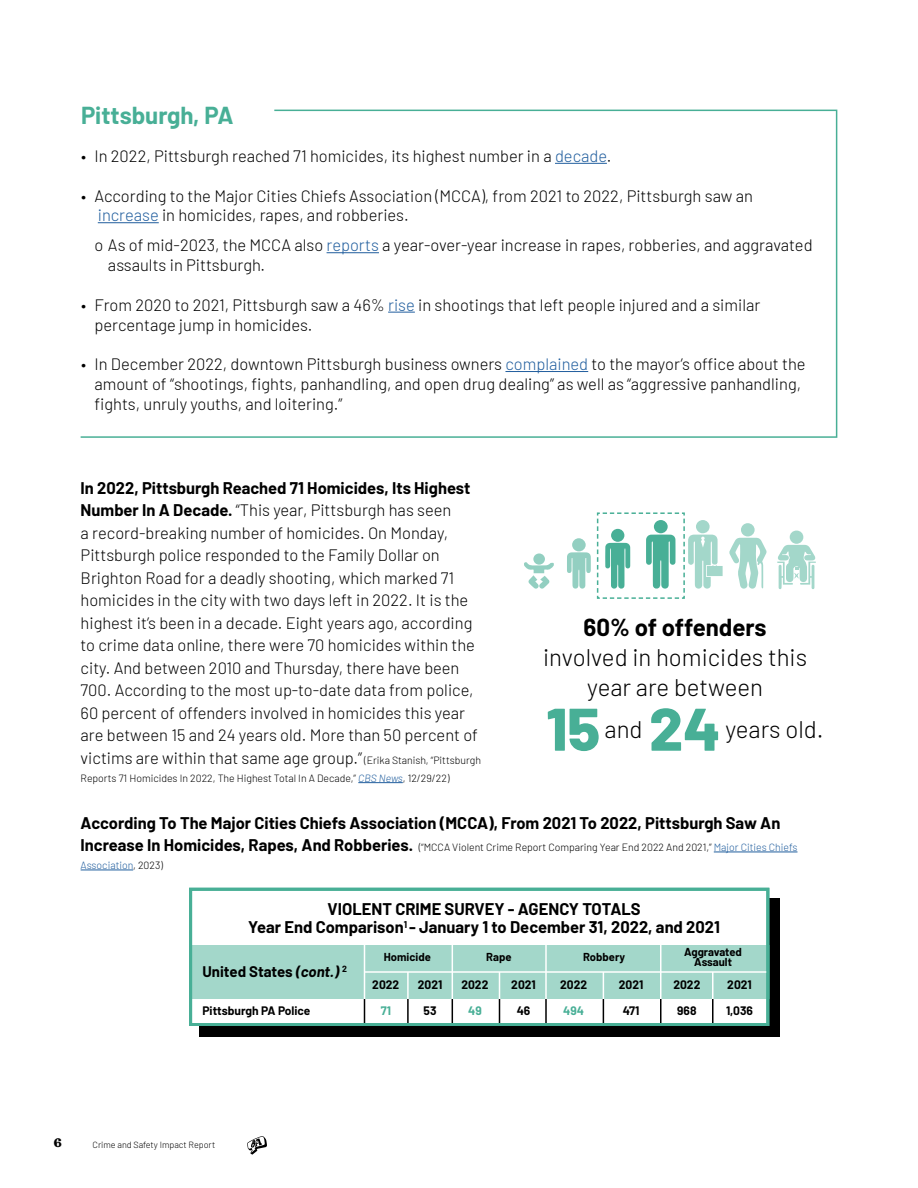
<style>
.page{position:relative;width:918px;height:1188px;background:#fff}
.page>*{position:absolute;margin:0;border:0;box-sizing:border-box;transform-origin:0 0}
.t1{font:800 60px "Barlow";color:#48af96}
.t2{font:300 24px/30px "Barlow";color:#000;text-align:center}
.t3{font:700 24px "Barlow";color:#000}
.t4{font:700 24px "Barlow";color:#48af96}
.t5{font:18px "Margin";color:#000}
.t6{font:300 16.5px/22.5px "Barlow";color:#000}
.t7{font:700 16.5px/18px "Barlow";color:#000;text-align:center}
.t8{font:700 15px "Barlow";color:#000}
.t9{font:700 12px/25.7px "Barlow";color:#000;text-align:center}
.t10{font:700 12px "Barlow";color:#48af96}
.t11{font:700 11.25px "Barlow";color:#000}
.t12{font:300 10.5px "Barlow";color:#000}
.t13{font:300 10.5px "Barlow";color:#215e9e}
.t14{font:300 9px "Barlow";color:#000}
.s1{color:#215e9e}
.s2{font-weight:700}
.s3{font-size:10.5px}
.s4{font-style:italic;color:#215e9e}
.s5{color:#000}
.s6{font-style:italic}
</style>
<div class="page">
<div style="left:200px;top:898px;width:580px;height:139px;background:#000"></div>
<div style="left:189px;top:888px;width:580px;height:138px;background:#fff"></div>
<div style="left:189px;top:945px;width:581px;height:54px;background:#a3d7ca"></div>
<svg style="left:81px;top:110px;width:756px;height:328px"></svg>
<hr style="left:555px;top:163px;width:52px;height:1px;background:#215e9e">
<hr style="left:98px;top:222px;width:61px;height:1px;background:#215e9e">
<hr style="left:327px;top:252px;width:52px;height:1px;background:#215e9e">
<svg style="left:388px;top:312px;width:27px;height:1px"></svg>
<hr style="left:505px;top:371px;width:83px;height:1px;background:#215e9e">
<hr style="left:358px;top:782px;width:45px;height:1px;background:#215e9e">
<hr style="left:714px;top:852px;width:83px;height:1px;background:#215e9e">
<hr style="left:81px;top:870px;width:52px;height:1px;background:#215e9e">
<hr style="left:364px;top:945px;width:1px;height:58px;background:#fff">
<svg style="left:364px;top:999px;width:1px;height:23px"></svg>
<hr style="left:407px;top:972px;width:2px;height:31px;background:#fff">
<hr style="left:407px;top:999px;width:2px;height:27px;background:#000">
<hr style="left:452px;top:945px;width:1px;height:58px;background:#fff">
<svg style="left:452px;top:999px;width:1px;height:23px"></svg>
<hr style="left:499px;top:972px;width:1px;height:31px;background:#fff">
<svg style="left:499px;top:999px;width:1px;height:23px"></svg>
<hr style="left:545px;top:945px;width:2px;height:58px;background:#fff">
<hr style="left:545px;top:999px;width:2px;height:27px;background:#000">
<hr style="left:603px;top:972px;width:1px;height:31px;background:#fff">
<svg style="left:603px;top:999px;width:1px;height:23px"></svg>
<hr style="left:712px;top:972px;width:2px;height:31px;background:#fff">
<hr style="left:712px;top:999px;width:2px;height:27px;background:#000">
<hr style="left:660px;top:945px;width:2px;height:58px;background:#fff">
<hr style="left:660px;top:999px;width:2px;height:27px;background:#000">
<hr style="left:364px;top:971px;width:403px;height:2px;background:#fff">
<svg style="left:729px;top:538px;width:38px;height:51px"></svg>
<div style="left:790px;top:531px;width:13px;height:13px;background:#a3d7ca;border-radius:50%"></div>
<svg style="left:741px;top:523px;width:14px;height:14px"></svg>
<svg style="left:533px;top:553px;width:12px;height:12px"></svg>
<svg style="left:524px;top:562px;width:30px;height:27px"></svg>
<svg style="left:777px;top:545px;width:39px;height:44px"></svg>
<svg style="left:567px;top:512px;width:156px;height:87px"></svg>
<div style="left:189px;top:888px;width:580px;height:138px;border:3px solid #48af96"></div>
<svg style="left:247px;top:1136px;width:20px;height:19px"></svg>
<h2 class="t4" style="left:81px;top:98px;width:154px">Pittsburgh, PA</h2>
<p class="t6" style="left:81px;top:144px;width:7px">•</p>
<p class="t6" style="left:81px;top:183px;width:7px">•</p>
<p class="t6" style="left:81px;top:292px;width:7px">•</p>
<p class="t6" style="left:81px;top:352px;width:7px">•</p>
<p class="t6" style="left:94px;top:144px;width:519px">In 2022, Pittsburgh reached 71 homicides, its highest number in a <span class="s1">decade</span>.</p>
<p class="t6" style="left:94px;top:183px;width:660px">According to the Major Cities Chiefs Association (MCCA ,) from 2021 to 2022, Pittsburgh saw an</p>
<p class="t6" style="left:94px;top:199px;width:720px;line-height:30px"><span class="s1">increase</span> in homicides, rapes, and robberies.<br>o As of mid-2023, the MCCA also <span class="s1">reports</span> a year-over-year increase in rapes, robberies, and aggravated</p>
<p class="t6" style="left:108px;top:253px;width:159px">assaults in Pittsburgh.</p>
<p class="t6" style="left:94px;top:292px;width:667px">From 2020 to 2021, Pittsburgh saw a 46% <span class="s1">rise</span> in shootings that left people injured and a similar</p>
<p class="t6" style="left:94px;top:312px;width:220px">percentage jump in homicides.</p>
<p class="t6" style="left:94px;top:352px;width:713px">In December 2022, downtown Pittsburgh business owners <span class="s1">complained</span> to the mayors’ office about the</p>
<p class="t6" style="left:94px;top:373px;width:708px;line-height:19.8px">amount of “shootings, fights, panhandling, and open drug dealing” as well as “aggressive panhandling, fights, unruly youths, and loitering “.</p>
<p class="t6" style="left:81px;top:475px;width:399px"><span class="s2">In 2022, Pittsburgh Reached 71 Homicides, Its Highest Number In A Decade</span> “<span class="s2">.</span> This year, Pittsburgh has seen<br>a record-breaking number of homicides. On Monday, Pittsburgh police responded to the Family Dollar on Brighton Road for a deadly shooting, which marked 71 homicides in the city with two days left in 2022. It is the highest its’ been in a decade. Eight years ago, according to crime data online, there were 70 homicides within the city. And between 2010 and Thursday, there have been 700. According to the most up-to-date data from police, 60 percent of offenders involved in homicides this year are between 15 and 24 years old. More than 50 percent of</p>
<p class="t12" style="left:367px;top:753px;width:116px">Erika Stanish “, Pittsburgh</p>
<h2 class="t3" style="left:584px;top:609px;width:185px">60% of offenders</h2>
<h2 class="t2" style="left:543px;top:640px;width:266px">involved in homicides this year are between</h2>
<h1 class="t1" style="left:649px;top:684px;width:73px">24</h1>
<h1 class="t1" style="left:546px;top:684px;width:56px">15</h1>
<h2 class="t2" style="left:605px;top:713px;width:39px">and</h2>
<h2 class="t2" style="left:725px;top:713px;width:100px">years old.</h2>
<p class="t6" style="left:81px;top:746px;width:288px">victims are within that same age group.” <span class="s3">(</span></p>
<p class="t12" style="left:81px;top:771px;width:370px">Reports 71 Homicides In 2022, The Highest Total In A Decade ” , <span class="s4">CBS News</span>, 12/29/22(</p>
<p class="t7" style="left:81px;top:812px;width:701px">According To The Major Cities Chiefs Association (MCCA ,) From 2021 To 2022, Pittsburgh Saw An</p>
<p class="t12" style="left:419px;top:840px;width:380px">(“MCCA Violent Crime Report Comparing Year End 2022 And 2021,” <span class="s1">Major Cities Chiefs</span></p>
<p class="t7" style="left:81px;top:835px;width:334px">Increase In Homicides, Rapes, And Robberies.</p>
<p class="t13" style="left:81px;top:858px;width:84px">Association<span class="s5">, 2023(</span></p>
<p class="t7" style="left:248px;top:899px;width:473px">VIOLENT CRIME SURVEY - AGENCY TOTALS<br>Year End Comparison -<sup>1</sup> January to1 December 31, 2022, and 2021</p>
<p class="t8" style="left:202px;top:960px;width:146px">United States <span class="s6">(cont</span> <sup>2</sup><span class="s6">(.</span></p>
<p class="t9" style="left:202px;top:997px;width:110px">Pittsburgh PA Police</p>
<p class="t11" style="left:684px;top:943px;width:59px">Aggravated</p>
<p class="t11" style="left:384px;top:949px;width:49px">Homicide</p>
<p class="t9" style="left:372px;top:971px;width:28px">2022</p>
<p class="t10" style="left:381px;top:1001px;width:12px">71</p>
<p class="t11" style="left:486px;top:949px;width:27px">Rape</p>
<p class="t11" style="left:694px;top:954px;width:39px">Assault</p>
<p class="t9" style="left:461px;top:971px;width:28px">2022</p>
<p class="t10" style="left:468px;top:1001px;width:15px">49</p>
<p class="t11" style="left:583px;top:949px;width:44px">Robbery</p>
<p class="t9" style="left:418px;top:971px;width:26px">2021<br>53</p>
<p class="t9" style="left:511px;top:971px;width:26px">2021<br>46</p>
<p class="t9" style="left:560px;top:971px;width:28px">2022</p>
<p class="t9" style="left:619px;top:971px;width:26px">2021<br>471</p>
<p class="t9" style="left:726px;top:971px;width:28px;text-align:left">2021<br>1,036</p>
<p class="t9" style="left:673px;top:971px;width:28px">2022<br>968</p>
<p class="t10" style="left:563px;top:1001px;width:22px">494</p>
<p class="t5" style="left:54px;top:1134px;width:9px">6</p>
<p class="t14" style="left:93px;top:1138px;width:124px">Crime and Safety Impact Report</p>
</div>
